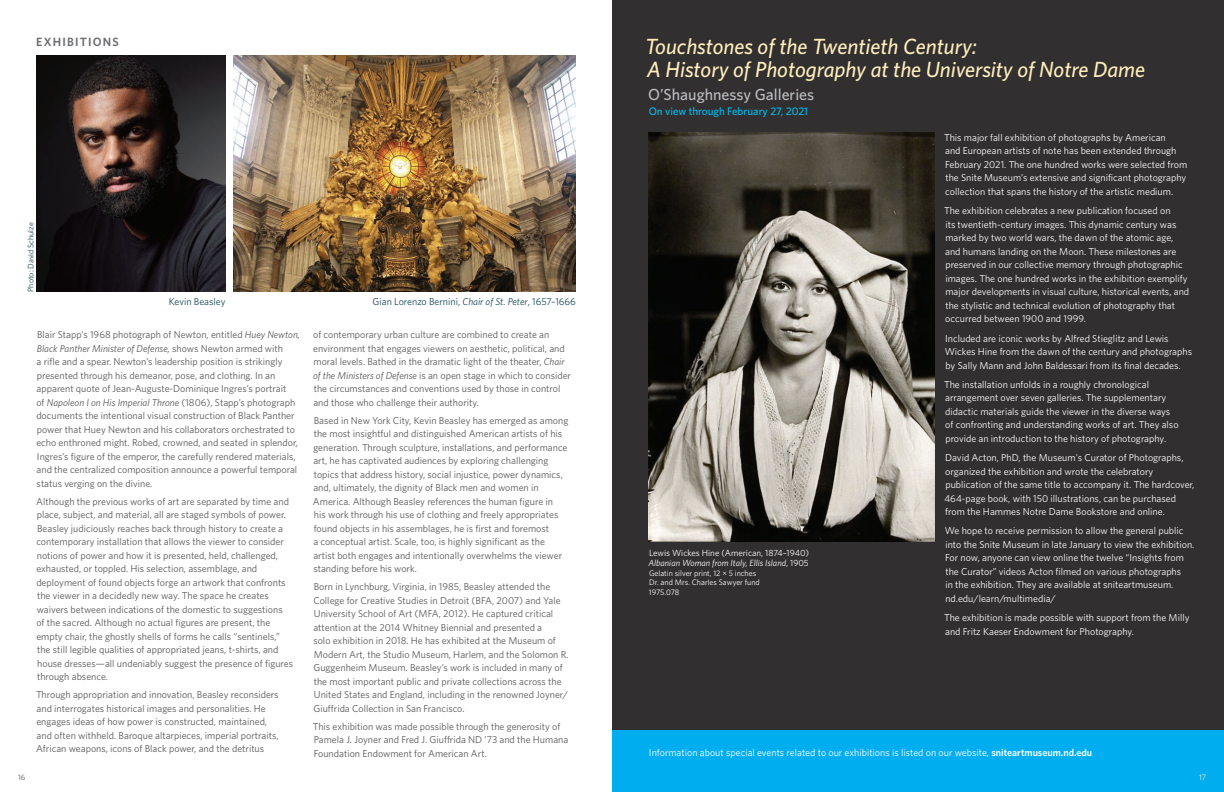
<style>
.page{position:relative;width:1224px;height:792px;background:#fff}
.page>*{position:absolute;margin:0;border:0;box-sizing:border-box;transform-origin:0 0}
.t1{font:italic 500 22px/23px "Whitney HTF";color:#feedbb}
.t2{font:500 16px "Whitney HTF";color:#bcbdc0}
.t3{font:600 12px "Whitney HTF";letter-spacing:.1em;color:#6c6d70}
.t4{font:500 11px "Whitney HTF";color:#01bdf2}
.t5{font:10px/13.5px "Whitney HTF";color:#57585a}
.t6{font:10px/13.5px "Whitney HTF";color:#fff}
.t7{font:10px "Whitney HTF";color:#174859}
.t8{font:9px/10px "Whitney HTF";color:#fff}
.t9{font:8px/9px "Whitney HTF";color:#fff}
.t10{font:8px "Whitney HTF";color:#174859}
.t11{font:8px "Whitney HTF";color:#57585a}
.t12{font:8px "Whitney HTF";color:#feedbb}
.s1{font-style:italic}
.s2{font-weight:600}
</style>
<div class="page">
<div style="left:612px;top:0;width:612px;height:792px;background:#312f30"></div>
<img style="left:648px;top:133px;width:286px;height:408px">
<img style="left:233px;top:55px;width:343px;height:237px">
<img style="left:36px;top:55px;width:189px;height:237px">
<div style="left:612px;top:730px;width:612px;height:62px;background:#00aeef"></div>
<p class="t3" style="left:36px;top:34px;width:84px">EXHIBITIONS</p>
<p class="t10" style="left:26px;top:292px;width:71px;rotate:-90deg">Photo: David Schulze</p>
<p class="t7" style="left:169px;top:295px;width:58px">Kevin Beasley</p>
<p class="t7" style="left:373px;top:295px;width:205px">Gian Lorenzo Bernini, <span class="s1">Chair of St. Peter</span>, 1657–1666</p>
<p class="t11" style="left:18px;top:772px;width:9px">16</p>
<p class="t5" style="left:36px;top:328px;width:265px">Blair Stapp’s 1968 photograph of Newton, entitled <span class="s1">Huey Newton, Black Panther Minister of Defense,</span> shows Newton armed with<br>a rifle and a spear. Newton’s leadership position is strikingly presented through his demeanor, pose, and clothing. In an apparent quote of Jean-Auguste-Dominique Ingres’s portrait<br>of <span class="s1">Napoleon I on His Imperial Throne</span> (1806), Stapp’s photograph documents the intentional visual construction of Black Panther power that Huey Newton and his collaborators orchestrated to echo enthroned might. Robed, crowned, and seated in splendor, Ingres’s figure of the emperor, the carefully rendered materials, and the centralized composition announce a powerful temporal status verging on the divine.</p>
<p class="t5" style="left:36px;top:494px;width:258px">Although the previous works of art are separated by time and place, subject, and material, all are staged symbols of power.<br>Beasley judiciously reaches back through history to create a contemporary installation that allows the viewer to consider notions of power and how it is presented, held, challenged, exhausted, or toppled. His selection, assemblage, and deployment of found objects forge an artwork that confronts the viewer in a decidedly new way. The space he creates waivers between indications of the domestic to suggestions<br>of the sacred. Although no actual figures are present, the empty chair, the ghostly shells of forms he calls “sentinels,” the still legible qualities of appropriated jeans, t-shirts, and house dresses—all undeniably suggest the presence of figures through absence.</p>
<p class="t5" style="left:36px;top:688px;width:244px">Through appropriation and innovation, Beasley reconsiders and interrogates historical images and personalities. He engages ideas of how power is constructed, maintained, and often withheld. Baroque altarpieces, imperial portraits, African weapons, icons of Black power, and the detritus</p>
<p class="t5" style="left:313px;top:328px;width:259px">of contemporary urban culture are combined to create an environment that engages viewers on aesthetic, political, and moral levels. Bathed in the dramatic light of the theater, <span class="s1">Chair of the Ministers of Defense</span> is an open stage in which to consider the circumstances and conventions used by those in control and those who challenge their authority.</p>
<p class="t5" style="left:313px;top:413px;width:257px">Based in New York City, Kevin Beasley has emerged as among the most insightful and distinguished American artists of his generation. Through sculpture, installations, and performance art, he has captivated audiences by exploring challenging topics that address history, social injustice, power dynamics, and, ultimately, the dignity of Black men and women in America. Although Beasley references the human figure in<br>his work through his use of clothing and freely appropriates found objects in his assemblages, he is first and foremost<br>a conceptual artist. Scale, too, is highly significant as the artist both engages and intentionally overwhelms the viewer standing before his work.</p>
<p class="t5" style="left:313px;top:580px;width:257px">Born in Lynchburg, Virginia, in 1985, Beasley attended the College for Creative Studies in Detroit (BFA, 2007) and Yale University School of Art (MFA, 2012). He captured critical attention at the 2014 Whitney Biennial and presented a<br>solo exhibition in 2018. He has exhibited at the Museum of Modern Art, the Studio Museum, Harlem, and the Solomon R.<br>Guggenheim Museum. Beasley’s work is included in many of the most important public and private collections across the United States and England, including in the renowned Joyner/ Giuffrida Collection in San Francisco.</p>
<p class="t5" style="left:313px;top:719px;width:257px">This exhibition was made possible through the generosity of<br>Pamela J. Joyner and Fred J. Giuffrida ND ’73 and the Humana<br>Foundation Endowment for American Art.</p>
<h1 class="t1" style="left:645px;top:34px;width:502px">Touchstones of the Twentieth Century:<br>A History of Photography at the University of Notre Dame</h1>
<h2 class="t2" style="left:648px;top:85px;width:168px">O’Shaughnessy Galleries</h2>
<p class="t4" style="left:649px;top:105px;width:161px">On view through February 27, 2021</p>
<p class="t8" style="left:648px;top:548px;width:162px">Lewis Wickes Hine (American, 1874–1940)<br><span class="s1">Albanian Woman from Italy, Ellis Island</span>, 1905</p>
<p class="t9" style="left:649px;top:569px;width:112px">Gelatin silver print, 12 µ 5 inches<br>Dr. and Mrs. Charles Sawyer fund</p>
<p class="t9" style="left:649px;top:588px;width:32px">1975.078</p>
<p class="t6" style="left:944px;top:131px;width:245px">This major fall exhibition of photographs by American<br>and European artists of note has been extended through February 2021. The one hundred works were selected from the Snite Museum’s extensive and significant photography collection that spans the history of the artistic medium.</p>
<p class="t6" style="left:944px;top:204px;width:247px">The exhibition celebrates a new publication focused on<br>its twentieth-century images. This dynamic century was marked by two world wars, the dawn of the atomic age, and humans landing on the Moon. These milestones are preserved in our collective memory through photographic images. The one hundred works in the exhibition exemplify major developments in visual culture, historical events, and the stylistic and technical evolution of photography that occurred between 1900 and 1999.</p>
<p class="t6" style="left:945px;top:331px;width:249px">Included are iconic works by Alfred Stieglitz and Lewis<br>Wickes Hine from the dawn of the century and photographs by Sally Mann and John Baldessari from its final decades.</p>
<p class="t6" style="left:944px;top:377px;width:236px">The installation unfolds in a roughly chronological arrangement over seven galleries. The supplementary didactic materials guide the viewer in the diverse ways of confronting and understanding works of art. They also provide an introduction to the history of photography.</p>
<p class="t6" style="left:944px;top:451px;width:252px">David Acton, PhD, the Museum's Curator of Photographs, organized the exhibition and wrote the celebratory publication of the same title to accompany it. The hardcover, 464-page book, with 150 illustrations, can be purchased from the Hammes Notre Dame Bookstore and online.</p>
<p class="t6" style="left:945px;top:524px;width:251px">We hope to receive permission to allow the general public into the Snite Museum in late January to view the exhibition.<br>For now, anyone can view online the twelve “Insights from the Curator” videos Acton filmed on various photographs<br>in the exhibition. They are available at sniteartmuseum. nd.edu/learn/multimedia/</p>
<p class="t6" style="left:944px;top:611px;width:247px">The exhibition is made possible with support from the Milly and Fritz Kaeser Endowment for Photography.</p>
<p class="t6" style="left:649px;top:746px;width:445px">Information about special events related to our exhibitions is listed on our website, <span class="s2">sniteartmuseum.nd.edu</span></p>
<p class="t12" style="left:1199px;top:772px;width:9px">17</p>
</div>
